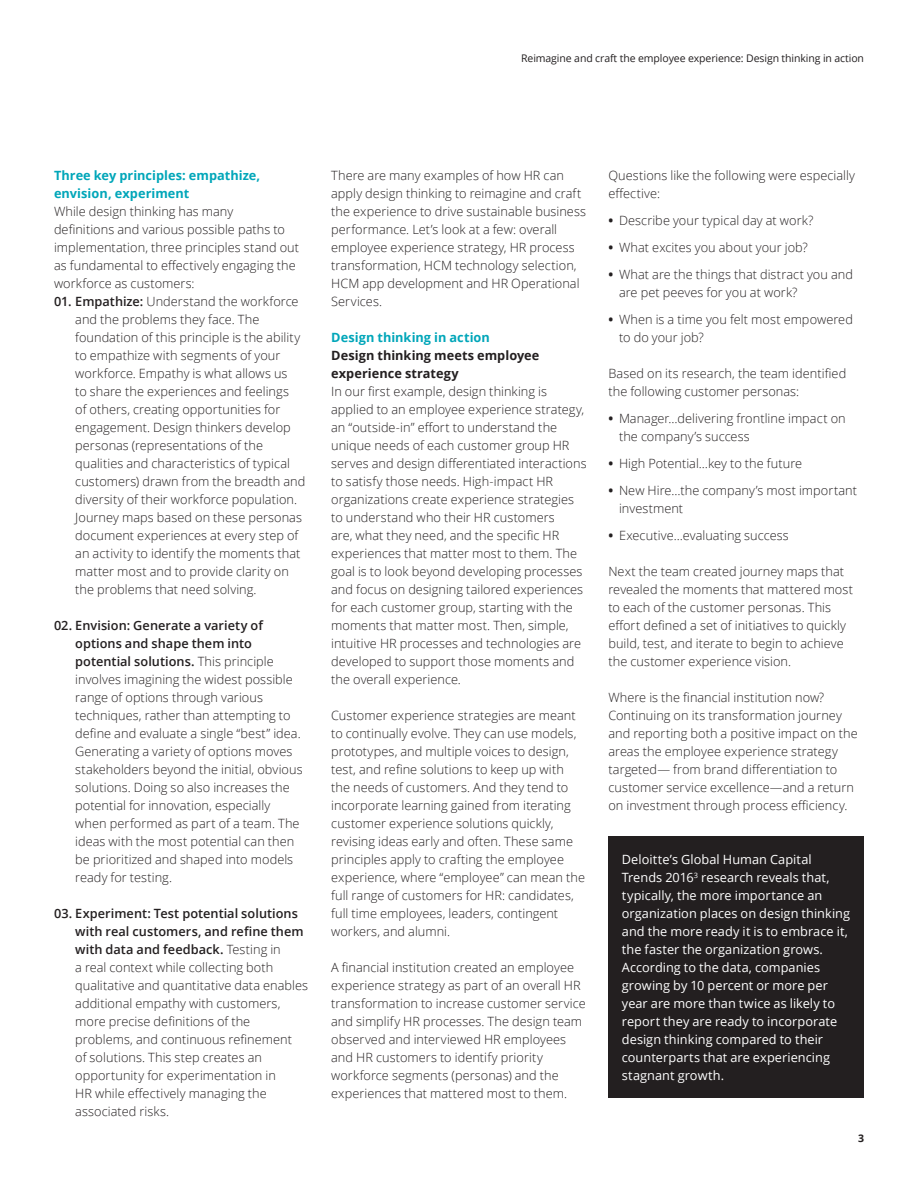
<style>
.page{position:relative;width:918px;height:1188px;background:#fff}
.page>*{position:absolute;margin:0;border:0;box-sizing:border-box;transform-origin:0 0}
.Body_copy__8_5_12pt{font:300 12.75px/18px "Open Sans";letter-spacing:.005em;color:#231f20}
.Body_copy__white_8_5{font:12.75px/18px "Open Sans";letter-spacing:.005em;color:#fff}
.Subhead_A__8_5_12pt{font:700 12.75px/18px "Open Sans";letter-spacing:.005em;color:#00a6b9}
.Subhead_B__8_5_12pt{font:700 12.75px/18px "Open Sans";letter-spacing:.005em;color:#231f20}
.t1{font:10.5px "Open Sans";letter-spacing:-.01em;color:#231f20}
.t2{font:700 10.5px "Open Sans";color:#231f20}
.s1{font-weight:600}
.s2{font-weight:700}
</style>
<div class="page">
<div style="left:608px;top:836px;width:256px;height:262px;background:#231f20"></div>
<p class="t1" style="left:521px;top:51px;width:344px">Reimagine and craft the employee experience: Design thinking in action</p>
<p class="Subhead_A__8_5_12pt" style="left:54px;top:166px;width:208px">Three key principles: empathize, envision, experiment</p>
<p class="Body_copy__8_5_12pt" style="left:54px;top:202px;width:247px">While design thinking has many<br>definitions and various possible paths to implementation, three principles stand out as fundamental to effectively engaging the workforce as customers:</p>
<p class="Body_copy__8_5_12pt" style="left:75px;top:292px;width:232px;text-indent:-21px"><span class="s1">01. Empathize:</span> Understand the workforce and the problems they face. The foundation of this principle is the ability to empathize with segments of your workforce. Empathy is what allows us<br>to share the experiences and feelings<br>of others, creating opportunities for engagement. Design thinkers develop personas (representations of the qualities and characteristics of typical customers) drawn from the breadth and diversity of their workforce population.<br>Journey maps based on these personas document experiences at every step of an activity to identify the moments that matter most and to provide clarity on the problems that need solving.</p>
<p class="Body_copy__8_5_12pt" style="left:75px;top:616px;width:229px;text-indent:-21px"><span class="s1">02. Envision: Generate a variety of options and shape them into potential solutions.</span> This principle involves imagining the widest possible range of options through various techniques, rather than attempting to define and evaluate a single “best” idea.<br>Generating a variety of options moves stakeholders beyond the initial, obvious solutions. Doing so also increases the potential for innovation, especially when performed as part of a team. The ideas with the most potential can then be prioritized and shaped into models ready for testing.</p>
<p class="Body_copy__8_5_12pt" style="left:75px;top:904px;width:234px;text-indent:-21px"><span class="s1">03. Experiment: Test potential solutions with real customers, and refine them with data and feedback.</span> Testing in<br>a real context while collecting both qualitative and quantitative data enables additional empathy with customers, more precise definitions of the problems, and continuous refinement<br>of solutions. This step creates an opportunity for experimentation in<br>HR while effectively managing the associated risks.</p>
<p class="Body_copy__8_5_12pt" style="left:331px;top:166px;width:256px">There are many examples of how HR can apply design thinking to reimagine and craft the experience to drive sustainable business performance. Let’s look at a few: overall employee experience strategy, HR process transformation, HCM technology selection, HCM app development and HR Operational Services.</p>
<p class="Subhead_A__8_5_12pt" style="left:331px;top:328px;width:160px">Design thinking in action</p>
<p class="Subhead_B__8_5_12pt" style="left:331px;top:346px;width:210px">Design thinking meets employee experience strategy</p>
<p class="Body_copy__8_5_12pt" style="left:331px;top:382px;width:257px">In our first example, design thinking is applied to an employee experience strategy, an “outside-in” effort to understand the unique needs of each customer group HR serves and design differentiated interactions to satisfy those needs. High-impact HR organizations create experience strategies to understand who their HR customers<br>are, what they need, and the specific HR experiences that matter most to them. The goal is to look beyond developing processes and focus on designing tailored experiences for each customer group, starting with the moments that matter most. Then, simple, intuitive HR processes and technologies are developed to support those moments and the overall experience.</p>
<p class="Body_copy__8_5_12pt" style="left:331px;top:706px;width:255px">Customer experience strategies are meant to continually evolve. They can use models, prototypes, and multiple voices to design, test, and refine solutions to keep up with the needs of customers. And they tend to incorporate learning gained from iterating customer experience solutions quickly, revising ideas early and often. These same principles apply to crafting the employee experience, where “employee” can mean the full range of customers for HR: candidates, full time employees, leaders, contingent workers, and alumni.</p>
<p class="Body_copy__8_5_12pt" style="left:331px;top:958px;width:256px">A financial institution created an employee experience strategy as part of an overall HR transformation to increase customer service and simplify HR processes. The design team observed and interviewed HR employees and HR customers to identify priority workforce segments (personas) and the experiences that mattered most to them.</p>
<p class="Body_copy__8_5_12pt" style="left:608px;top:166px;width:248px">Questions like the following were especially effective:</p>
<p class="Body_copy__8_5_12pt" style="left:608px;top:211px;width:207px"><span class="s2">•</span> Describe your typical day at work?</p>
<p class="Body_copy__8_5_12pt" style="left:608px;top:238px;width:201px"><span class="s2">•</span> What excites you about your job?</p>
<p class="Body_copy__8_5_12pt" style="left:619px;top:265px;width:235px;text-indent:-11px"><span class="s2">•</span> What are the things that distract you and are pet peeves for you at work?</p>
<p class="Body_copy__8_5_12pt" style="left:619px;top:310px;width:235px;text-indent:-11px"><span class="s2">•</span> When is a time you felt most empowered to do your job?</p>
<p class="Body_copy__8_5_12pt" style="left:608px;top:364px;width:239px">Based on its research, the team identified the following customer personas:</p>
<p class="Body_copy__8_5_12pt" style="left:619px;top:409px;width:228px;text-indent:-11px"><span class="s2">•</span> Manager…delivering frontline impact on the company’s success</p>
<p class="Body_copy__8_5_12pt" style="left:608px;top:454px;width:195px"><span class="s2">•</span> High Potential…key to the future</p>
<p class="Body_copy__8_5_12pt" style="left:619px;top:481px;width:240px;text-indent:-11px"><span class="s2">•</span> New Hire…the company’s most important investment</p>
<p class="Body_copy__8_5_12pt" style="left:608px;top:526px;width:182px"><span class="s2">•</span> Executive…evaluating success</p>
<p class="Body_copy__8_5_12pt" style="left:608px;top:562px;width:246px">Next the team created journey maps that revealed the moments that mattered most to each of the customer personas. This effort defined a set of initiatives to quickly build, test, and iterate to begin to achieve the customer experience vision.</p>
<p class="Body_copy__8_5_12pt" style="left:608px;top:688px;width:251px">Where is the financial institution now?<br>Continuing on its transformation journey and reporting both a positive impact on the areas the employee experience strategy targeted— from brand differentiation to customer service excellence—and a return on investment through process efficiency.</p>
<p class="Body_copy__white_8_5" style="left:622px;top:850px;width:230px">Deloitte’s Global Human Capital Trends 2016<sup>3</sup> research reveals that, typically, the more importance an organization places on design thinking and the more ready it is to embrace it, the faster the organization grows.<br>According to the data, companies growing by 10 percent or more per year are more than twice as likely to report they are ready to incorporate design thinking compared to their counterparts that are experiencing stagnant growth.</p>
<p class="t2" style="left:858px;top:1131px;width:7px">3</p>
</div>
